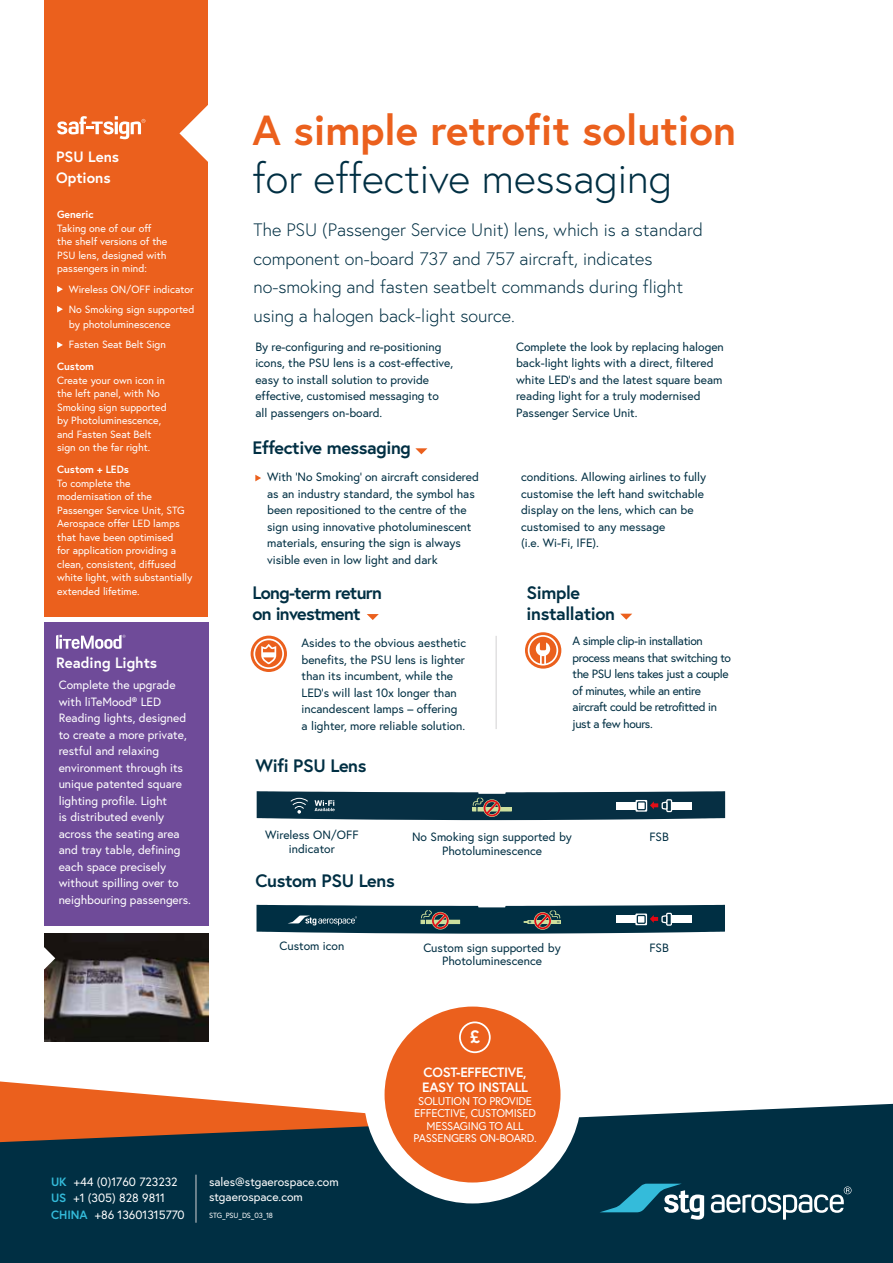
<style>
.page{position:relative;width:893px;height:1263px;background:#fff}
.page>*{position:absolute;margin:0;border:0;box-sizing:border-box;transform-origin:0 0}
.t1{font:700 42px "Europa";color:#eb601d}
.t2{font:300 42px "Europa";color:#002f43}
.t3{font:300 18px/28.5px "Europa";color:#002f43}
.t4{font:700 18px/21px "Europa";letter-spacing:-.02em;color:#002f43}
.t5{font:700 18px/21px "Europa";letter-spacing:-.04em;color:#002f43}
.t6{font:700 18px "Europa";color:#fff}
.t7{font:700 15px/21.6px "Europa";color:#fff}
.t8{font:700 13.5px/15.1px "Europa";letter-spacing:-.02em;color:#fff}
.t9{font:12px/16.5px "Europa";color:#002f43}
.t10{font:12px/16.5px "Europa";color:#fff}
.t11{font:12px/16.5px "Europa";letter-spacing:-.03em;color:#002f43}
.t12{font:11.25px/12.5px "Europa";letter-spacing:-.02em;color:#fff;text-align:center}
.t13{font:10.5px/13.5px "Europa";color:#fff}
.t14{font:700 10.5px "Europa";color:#fff}
.t15{font:7.5px "Europa";letter-spacing:-.015em;color:#fff}
.s1{font-weight:700;color:#34bbda}
</style>
<div class="page">
<svg style="left:0;top:1081px;width:259px;height:23px"></svg>
<svg style="left:0;top:1104px;width:893px;height:155px;background:#1d3945"></svg>
<svg style="left:600px;top:1184px;width:104px;height:35px;background:#306c80"></svg>
<svg style="left:711px;top:1186px;width:140px;height:33px"></svg>
<div style="left:374px;top:996px;width:197px;height:197px;background:#eb601d;border-radius:50%"></div>
<div style="left:364px;top:986px;width:217px;height:217px;border:21px solid #fff;border-radius:50%"></div>
<svg style="left:459px;top:1021px;width:32px;height:32px"></svg>
<hr style="left:196px;top:1175px;width:1px;height:48px;background:#d2d1d2">
<hr style="left:0;top:1259px;width:893px;height:4px;background:#002f43">
<img style="left:44px;top:933px;width:164px;height:109px">
<svg style="left:44px;top:947px;width:11px;height:22px"></svg>
<svg style="left:255px;top:475px;width:6px;height:6px"></svg>
<div style="left:44px;top:0;width:164px;height:615px;background:#eb601d"></div>
<div style="left:44px;top:197px;width:164px;height:419px;background:#eb601d"></div>
<svg style="left:57px;top:286px;width:6px;height:6px"></svg>
<svg style="left:57px;top:306px;width:6px;height:6px"></svg>
<svg style="left:57px;top:342px;width:6px;height:6px"></svg>
<svg style="left:179px;top:105px;width:29px;height:57px"></svg>
<svg style="left:57px;top:116px;width:88px;height:23px"></svg>
<div style="left:44px;top:623px;width:164px;height:303px;background:#6f4b99"></div>
<svg style="left:56px;top:635px;width:69px;height:14px"></svg>
<svg style="left:525px;top:632px;width:36px;height:37px"></svg>
<div style="left:251px;top:636px;width:36px;height:36px;background:#eb601d;border-radius:50%"></div>
<hr style="left:496px;top:636px;width:1px;height:93px;background:#d2d1d2">
<svg style="left:253px;top:638px;width:31px;height:31px"></svg>
<svg style="left:528px;top:635px;width:30px;height:30px"></svg>
<svg style="left:257px;top:791px;width:468px;height:29px;background:#244656"></svg>
<svg style="left:256px;top:905px;width:469px;height:29px;background:#254959"></svg>
<svg style="left:415px;top:448px;width:12px;height:6px"></svg>
<svg style="left:367px;top:614px;width:12px;height:6px"></svg>
<svg style="left:620px;top:614px;width:12px;height:6px"></svg>
<p class="t7" style="left:56px;top:145px;width:65px">PSU Lens<br>Options</p>
<p class="t14" style="left:57px;top:207px;width:38px">Generic</p>
<p class="t13" style="left:57px;top:221px;width:112px">Taking one of our off the shelf versions of the<br>PSU lens, designed with passengers in mind:</p>
<p class="t13" style="left:69px;top:279px;width:127px;line-height:20px">Wireless ON/OFF indicator<br>No Smoking sign supported</p>
<p class="t13" style="left:69px;top:314px;width:103px;line-height:20px">by photoluminescence<br>Fasten Seat Belt Sign</p>
<p class="t14" style="left:57px;top:359px;width:38px">Custom</p>
<p class="t13" style="left:57px;top:373px;width:111px">Create your own icon in the left panel, with No<br>Smoking sign supported by Photoluminescence, and Fasten Seat Belt sign on the far right.</p>
<p class="t14" style="left:57px;top:462px;width:73px">Custom + LEDs</p>
<p class="t13" style="left:57px;top:476px;width:137px">To complete the modernisation of the<br>Passenger Service Unit, STG<br>Aerospace offer LED lamps that have been optimised<br>for application providing a clean, consistent, diffused white light, with substantially extended lifetime.</p>
<p class="t7" style="left:56px;top:652px;width:103px">Reading Lights</p>
<p class="t10" style="left:59px;top:677px;width:134px">Complete the upgrade with liTeMood® LED<br>Reading lights, designed to create a more private, restful and relaxing environment through its unique patented square lighting profile. Light<br>is distributed evenly across the seating area and tray table, defining each space precisely without spilling over to neighbouring passengers.</p>
<h1 class="t1" style="left:253px;top:102px;width:485px">A simple retrofit solution</h1>
<h1 class="t2" style="left:253px;top:152px;width:421px">for effective messaging</h1>
<h2 class="t3" style="left:253px;top:216px;width:451px">The PSU (Passenger Service Unit) lens, which is a standard component on-board 737 and 757 aircraft, indicates no-smoking and fasten seatbelt commands during flight using a halogen back-light source.</h2>
<p class="t9" style="left:255px;top:338px;width:199px">By re-configuring and re-positioning icons, the PSU lens is a cost-effective, easy to install solution to provide effective, customised messaging to all passengers on-board.</p>
<p class="t9" style="left:516px;top:338px;width:209px">Complete the look by replacing halogen back-light lights with a direct, filtered white LED’s and the latest square beam reading light for a truly modernised Passenger Service Unit.</p>
<h2 class="t4" style="left:253px;top:437px;width:160px">Effective messaging</h2>
<p class="t9" style="left:267px;top:469px;width:213px">With ‘No Smoking’ on aircraft considered as an industry standard, the symbol has been repositioned to the centre of the sign using innovative photoluminescent materials, ensuring the sign is always visible even in low light and dark</p>
<p class="t9" style="left:521px;top:469px;width:187px">conditions. Allowing airlines to fully customise the left hand switchable display on the lens, which can be customised to any message<br>(i.e. Wi-Fi, IFE).</p>
<h2 class="t5" style="left:253px;top:581px;width:131px">Long-term return on investment</h2>
<h2 class="t4" style="left:527px;top:581px;width:90px">Simple installation</h2>
<p class="t11" style="left:573px;top:632px;width:160px">A simple clip-in installation process means that switching to the PSU lens takes just a couple of minutes, while an entire aircraft could be retrofitted in just a few hours.</p>
<p class="t9" style="left:302px;top:635px;width:166px">Asides to the obvious aesthetic benefits, the PSU lens is lighter than its incumbent, while the<br>LED’s will last 10x longer than incandescent lamps – offering a lighter, more reliable solution.</p>
<h2 class="t4" style="left:255px;top:755px;width:113px">Wifi PSU Lens</h2>
<p class="t9" style="left:265px;top:828px;width:95px;line-height:13.5px;text-align:center">Wireless ON/OFF indicator</p>
<p class="t9" style="left:412px;top:830px;width:161px;line-height:13.5px;text-align:center">No Smoking sign supported by<br>Photoluminescence</p>
<p class="t9" style="left:649px;top:828px;width:21px">FSB</p>
<h2 class="t4" style="left:255px;top:870px;width:141px">Custom PSU Lens</h2>
<p class="t9" style="left:280px;top:937px;width:66px">Custom icon</p>
<p class="t9" style="left:423px;top:940px;width:139px;line-height:13.5px;text-align:center">Custom sign supported by<br>Photoluminescence</p>
<p class="t9" style="left:649px;top:939px;width:21px">FSB</p>
<h2 class="t6" style="left:470px;top:1025px;width:12px">£</h2>
<p class="t8" style="left:422px;top:1064px;width:107px">COST-EFFECTIVE,<br>EASY TO INSTALL</p>
<p class="t12" style="left:413px;top:1094px;width:125px">SOLUTION TO PROVIDE<br>EFFECTIVE, CUSTOMISED<br>MESSAGING TO ALL<br>PASSENGERS ON-BOARD.</p>
<p class="t10" style="left:51px;top:1173px;width:135px"><span class="s1">UK</span> +44 (0)1760 723232<br><span class="s1">US</span> +1 (305) 828 9811<br><span class="s1">CHINA</span> +86 13601315770</p>
<p class="t10" style="left:209px;top:1174px;width:131px;line-height:15px">sales@stgaerospace.com stgaerospace.com</p>
<p class="t15" style="left:209px;top:1210px;width:66px">STG_PSU_DS_03_18</p>
</div>
